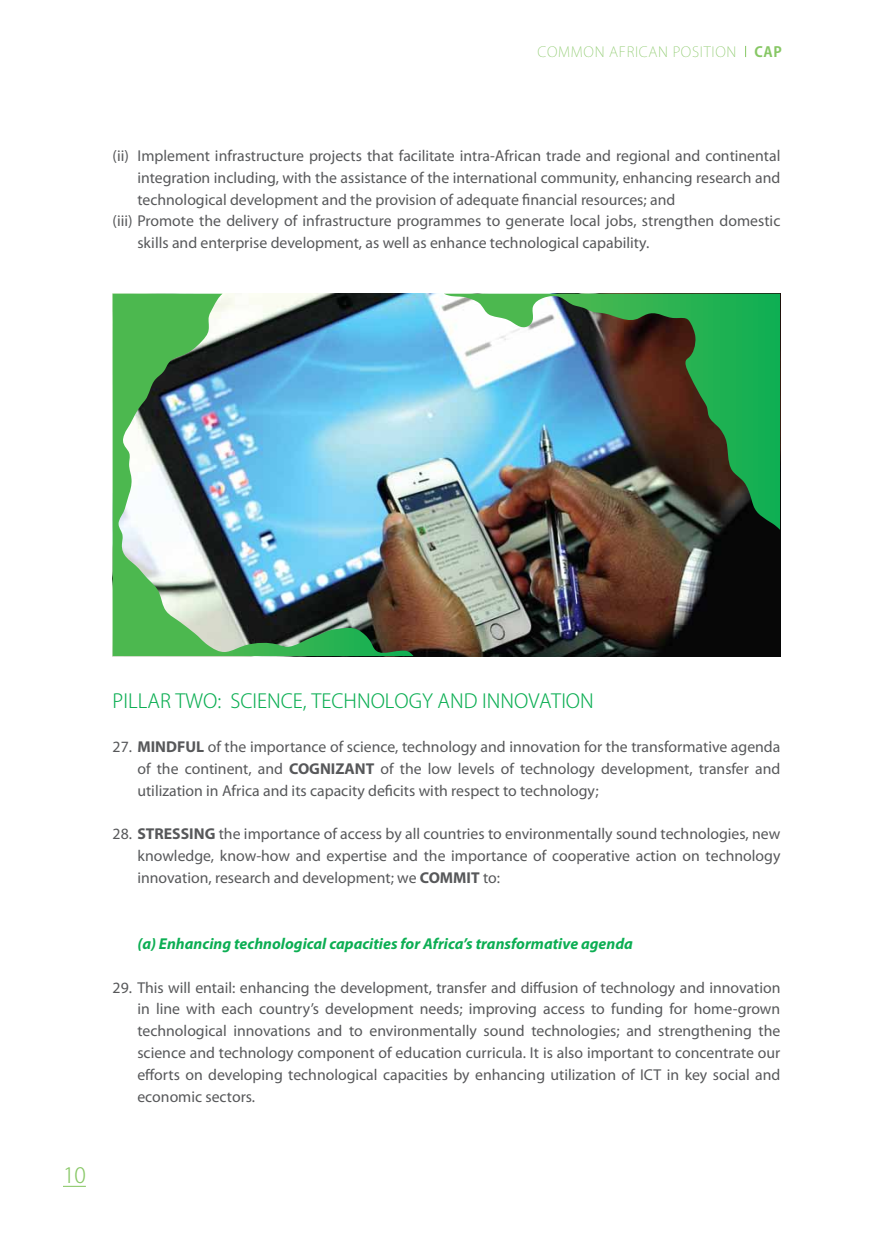
<style>
.page{position:relative;width:893px;height:1241px;background:#fff}
.page>*{position:absolute;margin:0;border:0;box-sizing:border-box;transform-origin:0 0}
.t1{font:300 21px "Koz Go Pro";color:#87c765}
.t2{font:300 19.25px "Koz Go Pro";color:#0cae53}
.t3{font:15.75px/21.9px "Myriad Pro";color:#57585a}
.t4{font:italic 700 15.75px "Myriad Pro";color:#0cae53}
.t5{font:700 15.75px "Myriad Pro";color:#57585a}
.t6{font:200 14px "Koz Go Pro";letter-spacing:.05em;color:#87c765}
.t7{font:700 14px "Koz Go Pro";color:#87c765}
.s1{font-weight:400}
.s2{font-weight:700}
</style>
<div class="page">
<svg style="left:63px;top:1185px;width:23px;height:1px"></svg>
<img style="left:414px;top:294px;width:366px;height:362px">
<img style="left:444px;top:294px;width:336px;height:235px">
<img style="left:113px;top:294px;width:301px;height:362px">
<p class="t6" style="left:537px;top:43px;width:200px">COMMON AFRICAN POSITION</p>
<p class="t7" style="left:754px;top:43px;width:29px">cap</p>
<p class="t3" style="left:113px;top:144px;width:669px">(ii) I mplement infrastructure projects that facilitate intra-African trade and regional and continental</p>
<p class="t3" style="left:137px;top:166px;width:644px">integration including, with the assistance of the international community, enhancing research and</p>
<p class="t3" style="left:137px;top:188px;width:539px">technological development and the provision of adequate financial resources; and</p>
<p class="t3" style="left:113px;top:210px;width:669px">(iii) Promote the delivery of infrastructure programmes to generate local jobs, strengthen domestic</p>
<p class="t3" style="left:137px;top:232px;width:513px">skills and enterprise development, as well as enhance technological capability.</p>
<h1 class="t1" style="left:63px;top:1161px;width:24px">10</h1>
<p class="t2" style="left:113px;top:688px;width:483px">PILLAR TWO: SCIENCE, TECHNOLOGY AND INNOVATION</p>
<p class="t5" style="left:113px;top:736px;width:54px"><span class="s1">27.</span> MINDFUL</p>
<p class="t3" style="left:137px;top:735px;width:644px;text-indent:70px">of the importance of science, technology and innovation for the transformative agenda of the continent, and <span class="s2">COGN</span></p>
<p class="t3" style="left:137px;top:757px;width:644px;text-indent:243px">of the low levels of technology development, transfer and utilization in Africa and its capacity deficits with respect to technology;</p>
<p class="t5" style="left:113px;top:823px;width:35px"><span class="s1">28.</span> STRESS</p>
<p class="t5" style="left:331px;top:758px;width:25px">IZANT</p>
<p class="t3" style="left:137px;top:822px;width:644px;text-align:justify;text-indent:52px"><span class="s2">ING</span> the importance of access by all countries to environmentally sound technologies, new knowledge, know-how and expertise and the importance of cooperative action on technology innovation, research and development; we <span class="s2">COMM</span></p>
<p class="t3" style="left:467px;top:866px;width:35px"><span class="s2">IT</span> to:</p>
<p class="t4" style="left:137px;top:933px;width:497px">(a) Enhancing technological capacities for Africa’s transformative agenda</p>
<p class="t3" style="left:137px;top:975px;width:644px;text-align:justify;text-indent:-25px">29. This will entail: enhancing the development, transfer and diffusion of technology and innovation in line with each country’s development needs; improving access to funding for home-grown technological innovations and to environmentally sound technologies; and strengthening the science and technology component of education curricula. It is also important to concentrate our efforts on developing technological capacities by enhancing utilization of ICT</p>
<p class="t3" style="left:667px;top:1063px;width:115px">in key social and</p>
<p class="t3" style="left:137px;top:1085px;width:119px">economic sectors.</p>
</div>
